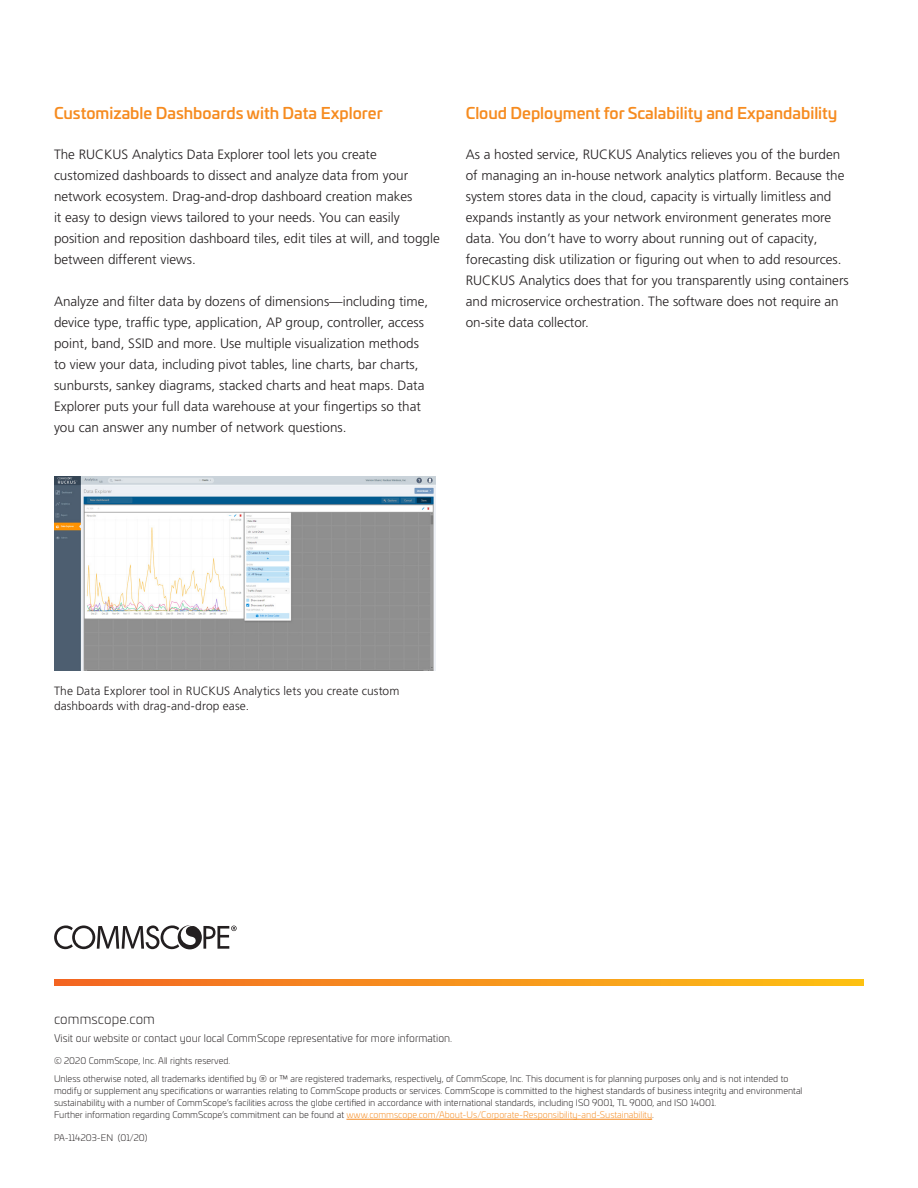
<style>
.page{position:relative;width:918px;height:1188px;background:#fff}
.page>*{position:absolute;margin:0;border:0;box-sizing:border-box;transform-origin:0 0}
.Subhead_10_5pt_upper{font:500 15.75px "Univia Pro";color:#f68b1f}
.Body_text_9pt{font:300 13.5px/21px "Frutiger LT Pro";color:#231f20}
.www_commscope_com{font:300 13.5px "Univia Pro";letter-spacing:.01em;color:#231f20}
.Caption_8pt_black{font:300 12px/14.2px "Frutiger LT Pro";letter-spacing:.005em;color:#231f20}
.Legal_Large{font:300 10.5px "Univia Pro";color:#231f20}
.Legal_Small{font:300 9px/12px "Univia Pro";color:#231f20}
.s1{color:#f68b1f}
</style>
<div class="page">
<svg style="left:54px;top:925px;width:183px;height:24px"></svg>
<svg style="left:54px;top:979px;width:810px;height:7px;background:#f7921c"></svg>
<hr style="left:346px;top:1119px;width:306px;height:1px;background:#f68b1f">
<img style="left:54px;top:476px;width:382px;height:195px">
<p class="Subhead_10_5pt_upper" style="left:54px;top:101px;width:330px">Customizable Dashboards with Data Explorer</p>
<p class="Body_text_9pt" style="left:54px;top:144px;width:387px">The RUCKUS Analytics Data Explorer tool lets you create customized dashboards to dissect and analyze data from your network ecosystem. Drag-and-drop dashboard creation makes<br>it easy to design views tailored to your needs. You can easily position and reposition dashboard tiles, edit tiles at will, and toggle between different views.</p>
<p class="Body_text_9pt" style="left:54px;top:291px;width:376px">Analyze and filter data by dozens of dimensions—including time, device type, traffic type, application, AP group, controller, access point, band, SSID and more. Use multiple visualization methods to view your data, including pivot tables, line charts, bar charts, sunbursts, sankey diagrams, stacked charts and heat maps. Data Explorer puts your full data warehouse at your fingertips so that you can answer any number of network questions.</p>
<p class="Subhead_10_5pt_upper" style="left:466px;top:101px;width:373px">Cloud Deployment for Scalability and Expandability</p>
<p class="Body_text_9pt" style="left:466px;top:144px;width:385px">As a hosted service, RUCKUS Analytics relieves you of the burden of managing an in-house network analytics platform. Because the system stores data in the cloud, capacity is virtually limitless and expands instantly as your network environment generates more data. You don’t have to worry about running out of capacity, forecasting disk utilization or figuring out when to add resources.<br>RUCKUS Analytics does that for you transparently using containers and microservice orchestration. The software does not require an on-site data collector.</p>
<p class="Caption_8pt_black" style="left:54px;top:684px;width:347px">The Data Explorer tool in RUCKUS Analytics lets you create custom dashboards with drag-and-drop ease.</p>
<p class="www_commscope_com" style="left:54px;top:1010px;width:102px">commscope.com</p>
<p class="Legal_Large" style="left:54px;top:1030px;width:400px">Visit our website or contact your local CommScope representative for more information.</p>
<p class="Legal_Small" style="left:54px;top:1055px;width:178px">© 2020 CommScope, Inc. All rights reserved.</p>
<p class="Legal_Small" style="left:54px;top:1072px;width:750px">Unless otherwise noted, all trademarks identified by ® or ™ are registered trademarks, respectively, of CommScope, Inc. This document is for planning purposes only and is not intended to modify or supplement any specifications or warranties relating to CommScope products or services. CommScope is committed to the highest standards of business integrity and environmental sustainability with a number of CommScope’s facilities across the globe certified in accordance with international standards, including ISO 9001, TL 9000, and ISO 14001.<br>Further information regarding CommScope’s commitment can be found at <span class="s1">www.commscope.com/About-Us/Corporate-Responsibility-and-Sustainability</span>.</p>
<p class="Legal_Small" style="left:54px;top:1132px;width:95px">PA-114203-EN (01/20)</p>
</div>
